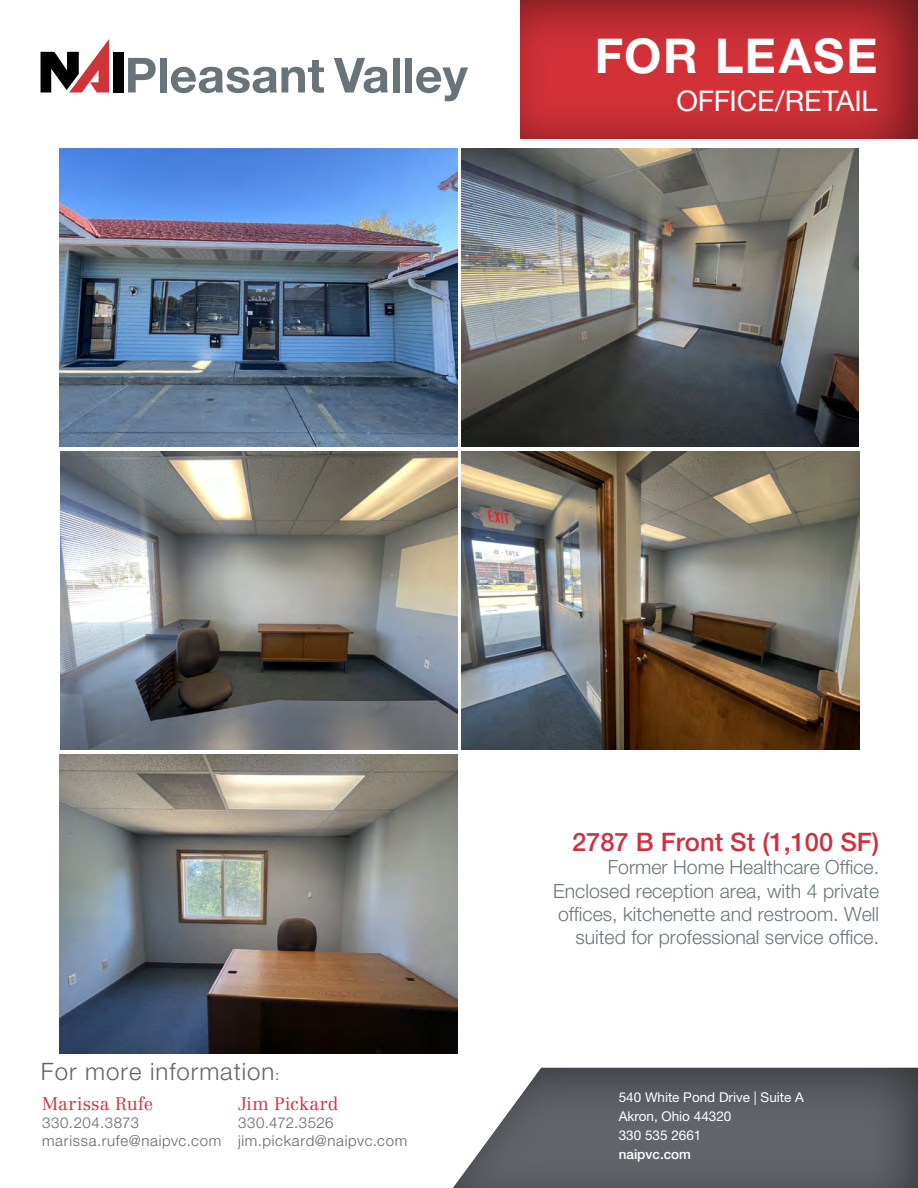
<style>
.page{position:relative;width:918px;height:1188px;background:#fff}
.page>*{position:absolute;margin:0;border:0;box-sizing:border-box;transform-origin:0 0}
.t1{font:700 48px "Helvetica Neue LT Std";letter-spacing:.035em;color:#fff}
.t2{font:28.5px "Helvetica Neue LT Std";letter-spacing:-.005em;color:#fff}
.t3{font:500 25.5px "Helvetica Neue LT Std";color:#cf2f40}
.t4{font:300 24px "Helvetica Neue LT Std";letter-spacing:.04em;color:#61646a}
.t5{font:300 19.5px/23.4px "Helvetica Neue LT Std";color:#69747a;text-align:right}
.t6{font:300 18px "Centennial LT Std";letter-spacing:.01em;color:#ce343a}
.t7{font:300 15px/18px "Helvetica Neue LT Std";letter-spacing:.045em;color:#61646a}
.t8{font:13.5px/19px "Helvetica Neue LT Std";color:#fff}
.t9{font:500 13.5px "Helvetica Neue LT Std";color:#fff}
.s1{font-weight:400;font-size:13.5px}
</style>
<div class="page">
<div style="left:430px;top:1055px;width:488px;height:133px;background:#000;opacity:.5"></div>
<img style="left:59px;top:148px;width:398px;height:299px">
<img style="left:461px;top:148px;width:398px;height:299px">
<img style="left:60px;top:451px;width:398px;height:299px">
<img style="left:462px;top:451px;width:398px;height:299px">
<div style="left:113px;top:52px;width:10px;height:40px;background:#000"></div>
<svg style="left:41px;top:39px;width:68px;height:53px"></svg>
<svg style="left:128px;top:58px;width:28px;height:34px"></svg>
<div style="left:160px;top:58px;width:7px;height:34px;background:#69747a"></div>
<svg style="left:171px;top:60px;width:153px;height:33px"></svg>
<svg style="left:334px;top:58px;width:54px;height:35px"></svg>
<div style="left:393px;top:58px;width:7px;height:34px;background:#69747a"></div>
<div style="left:405px;top:58px;width:7px;height:34px;background:#69747a"></div>
<svg style="left:416px;top:67px;width:52px;height:34px"></svg>
<div style="left:506px;top:0;width:412px;height:142px;background:#000;opacity:.51"></div>
<img style="left:59px;top:755px;width:398px;height:298px">
<h1 class="t1" style="left:595px;top:26px;width:284px">FOR LEASE</h1>
<h2 class="t2" style="left:676px;top:84px;width:203px">OFFICE/RETAIL</h2>
<p class="t4" style="left:41px;top:1057px;width:240px">For more information<span class="s1">:</span></p>
<p class="t6" style="left:42px;top:1093px;width:112px">Marissa Rufe</p>
<p class="t7" style="left:42px;top:1114px;width:181px">330.204.3873 marissa.rufe@naipvc.com</p>
<p class="t6" style="left:238px;top:1093px;width:102px">Jim Pickard</p>
<p class="t7" style="left:238px;top:1114px;width:171px">330.472.3526 jim.pickard@naipvc.com</p>
<h3 class="t3" style="left:572px;top:827px;width:309px">2787 B Front St (1,100 SF)</h3>
<p class="t5" style="left:553px;top:855px;width:327px">Former Home Healthcare Office.<br>Enclosed reception area, with 4 private offices, kitchenette and restroom. Well suited for professional service office.</p>
<p class="t8" style="left:619px;top:1087px;width:187px">540 White Pond Drive | Suite A<br>Akron, Ohio 44320<br>330 535 2661</p>
<p class="t9" style="left:619px;top:1146px;width:74px">naipvc.com</p>
</div>
